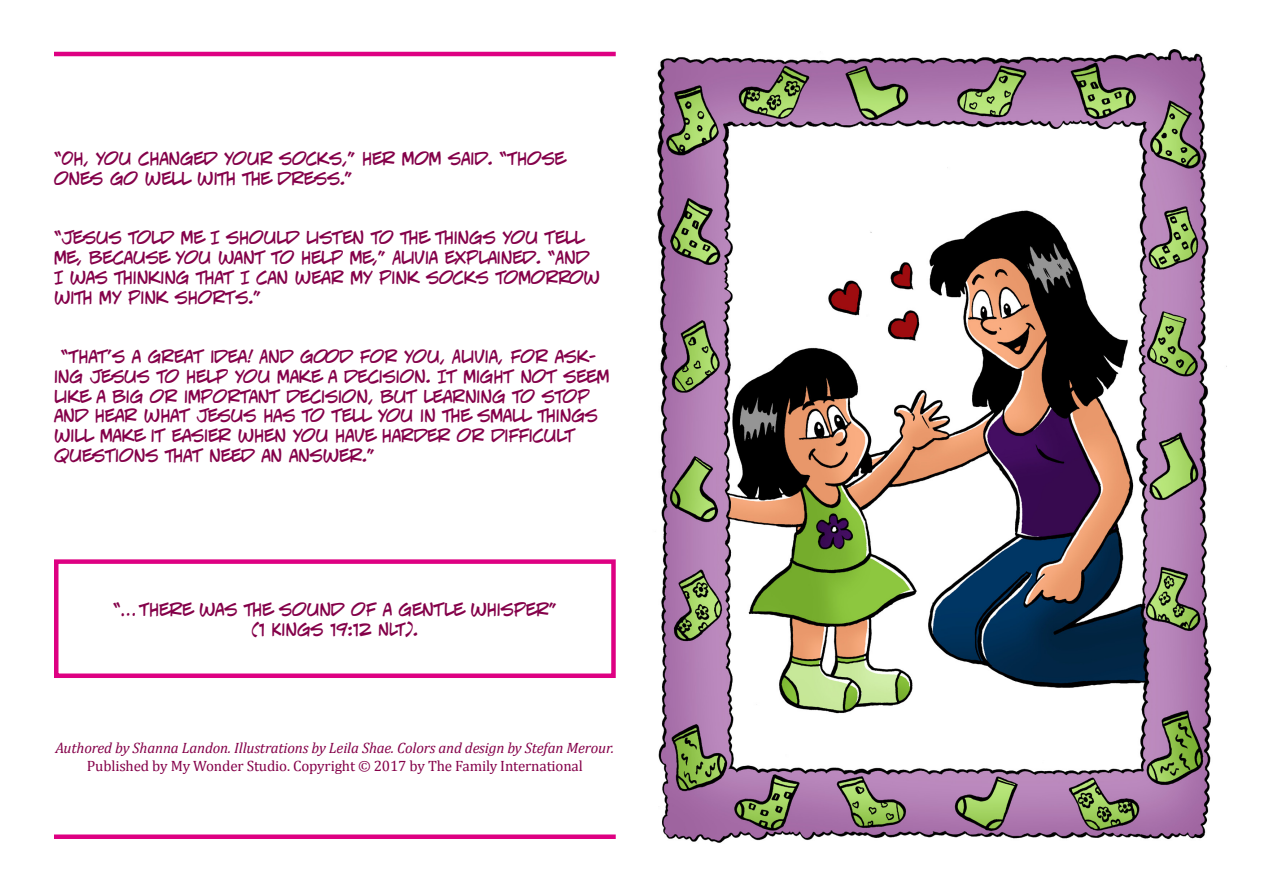
<style>
.page{position:relative;width:1263px;height:893px;background:#fff}
.page>*{position:absolute;margin:0;border:0;box-sizing:border-box;transform-origin:0 0}
.t1{font:16.5px/19.8px "CC Jeff Campbell";color:#840049}
.t2{font:italic 15px "Cambria";letter-spacing:-.01em;color:#840049}
.t3{font:15px "Cambria";letter-spacing:-.01em;color:#840049}
</style>
<div class="page">
<img style="left:657px;top:49px;width:570px;height:794px">
<div style="left:54px;top:559px;width:562px;height:119px;border:4px solid #de0082"></div>
<hr style="left:54px;top:52px;width:562px;height:4px;background:#de0082">
<div style="left:54px;top:834px;width:562px;height:5px;background:#de0082"></div>
<p class="t1" style="left:54px;top:149px;width:512px">“OH, YOU CHANGED YOUR SOCKS,” HER MOM SAID. “THOSE<br>ONES GO WELL WITH THE DRESS.”</p>
<p class="t1" style="left:54px;top:229px;width:548px">“JESUS TOLD ME I SHOULD LISTEN TO THE THINGS YOU TELL ME, BECAUSE YOU WANT TO HELP ME,” ALIVIA EXPLAINED. “AND I WAS THINKING THAT I CAN WEAR MY PINK SOCKS TOMORROW WITH MY PINK SHORTS.”</p>
<p class="t1" style="left:54px;top:347px;width:557px;text-indent:7px">“THAT’S A GREAT IDEA! AND GOOD FOR YOU, ALIVIA, FOR ASK-ING JESUS TO HELP YOU MAKE A DECISION. IT MIGHT NOT SEEM LIKE A BIG OR IMPORTANT DECISION, BUT LEARNING TO STOP AND HEAR WHAT JESUS HAS TO TELL YOU IN THE SMALL THINGS WILL MAKE IT EASIER WHEN YOU HAVE HARDER OR DIFFICULT QUESTIONS THAT NEED AN ANSWER.”</p>
<p class="t1" style="left:113px;top:601px;width:445px;text-align:center">“…THERE WAS THE SOUND OF A GENTLE WHISPER” (1 KINGS 19:12 NLT).</p>
<p class="t2" style="left:55px;top:737px;width:560px">Authored by Shanna Landon. Illustrations by Leila Shae. Colors and design by Stefan Merour.</p>
<p class="t3" style="left:87px;top:757px;width:497px">Published by My Wonder Studio. Copyright © 2017 by The Family International</p>
</div>
